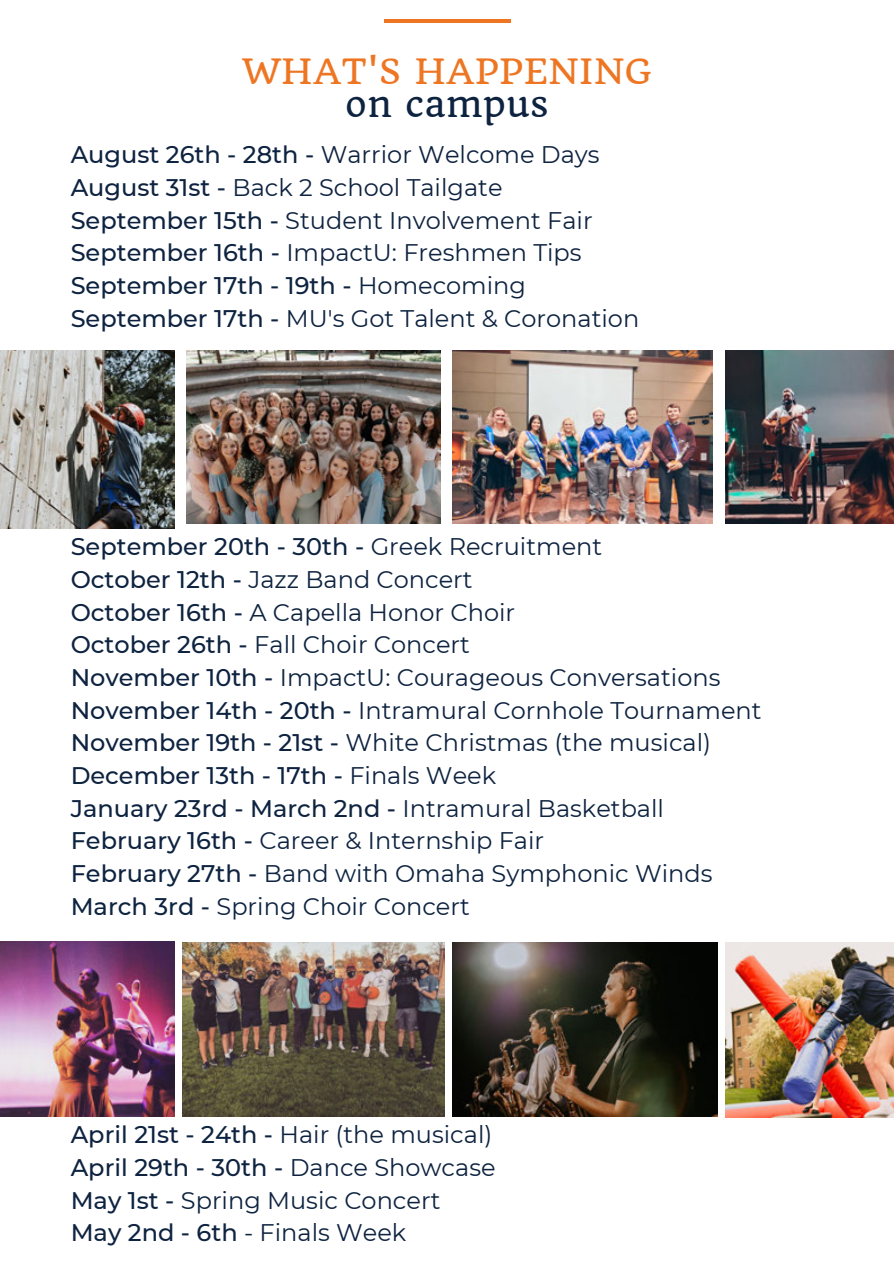
<style>
.page{position:relative;width:894px;height:1264px;background:#fff}
.page>*{position:absolute;margin:0;border:0;box-sizing:border-box;transform-origin:0 0}
.t1{font:34.05px "Quando";letter-spacing:.02em;color:#ee7623}
.t2{font:34.05px "Quando";letter-spacing:.02em;color:#0e2340}
.t3{font:24px "Montserrat";color:#0e2340}
.t4{font:500 24px "Montserrat";color:#0e2340}
.s1{font-weight:500}
.s2{font-weight:400}
</style>
<div class="page">
<hr style="left:384px;top:19px;width:126px;height:4px;background:#ee7623">
<img style="left:0;top:941px;width:175px;height:175px">
<img style="left:453px;top:350px;width:259px;height:173px">
<img style="left:0;top:350px;width:175px;height:178px">
<img style="left:187px;top:350px;width:253px;height:173px">
<img style="left:453px;top:942px;width:264px;height:174px">
<img style="left:183px;top:942px;width:261px;height:174px">
<img style="left:725px;top:942px;width:168px;height:175px">
<img style="left:725px;top:350px;width:168px;height:173px">
<p class="t1" style="left:242px;top:50px;width:411px">WHAT'S HAPPENING</p>
<p class="t2" style="left:345px;top:84px;width:204px">on campus</p>
<p class="t3" style="left:71px;top:138px;width:530px"><span class="s1">August 26th - 28th -</span> Warrior Welcome Days</p>
<p class="t3" style="left:71px;top:171px;width:433px"><span class="s1">August 31st -</span> Back 2 School Tailgate</p>
<p class="t3" style="left:71px;top:204px;width:523px"><span class="s1">September 15th -</span> Student Involvement Fair</p>
<p class="t3" style="left:71px;top:236px;width:512px"><span class="s1">September 16th -</span> ImpactU: Freshmen Tips</p>
<p class="t4" style="left:71px;top:269px;width:456px">September 17th - 19th - <span class="s2">Homecoming</span></p>
<p class="t3" style="left:71px;top:302px;width:570px"><span class="s1">September 17th -</span> MU's Got Talent &amp; Coronation</p>
<p class="t4" style="left:71px;top:530px;width:533px">September 20th - 30th - <span class="s2">Greek Recruitment</span></p>
<p class="t3" style="left:71px;top:563px;width:403px"><span class="s1">October 12th -</span> Jazz Band Concert</p>
<p class="t3" style="left:71px;top:595px;width:446px"><span class="s1">October 16th -</span> A Capella Honor Choir</p>
<p class="t3" style="left:71px;top:628px;width:401px"><span class="s1">October 26th -</span> Fall Choir Concert</p>
<p class="t3" style="left:71px;top:661px;width:651px"><span class="s1">November 10th -</span> ImpactU: Courageous Conversations</p>
<p class="t3" style="left:71px;top:693px;width:692px"><span class="s1">November 14th - 20th -</span> Intramural Cornhole Tournament</p>
<p class="t3" style="left:71px;top:726px;width:641px"><span class="s1">November 19th - 21st -</span> White Christmas (the musical)</p>
<p class="t4" style="left:71px;top:758px;width:427px">December 13th - 17th - <span class="s2">Finals Week</span></p>
<p class="t4" style="left:71px;top:791px;width:594px">January 23rd - March 2nd - <span class="s2">Intramural Basketball</span></p>
<p class="t3" style="left:71px;top:824px;width:475px"><span class="s1">February 16th -</span> Career &amp; Internship Fair</p>
<p class="t3" style="left:71px;top:857px;width:643px"><span class="s1">February 27th -</span> Band with Omaha Symphonic Winds</p>
<p class="t3" style="left:71px;top:889px;width:400px"><span class="s1">March 3rd -</span> Spring Choir Concert</p>
<p class="t3" style="left:71px;top:1118px;width:423px"><span class="s1">April 21st - 24th -</span> Hair (the musical)</p>
<p class="t4" style="left:71px;top:1150px;width:426px">April 29th - 30th - <span class="s2">Dance Showcase</span></p>
<p class="t3" style="left:71px;top:1183px;width:371px"><span class="s1">May 1st -</span> Spring Music Concert</p>
<p class="t3" style="left:71px;top:1216px;width:337px"><span class="s1">May 2nd - 6th</span> - Finals Week</p>
</div>
